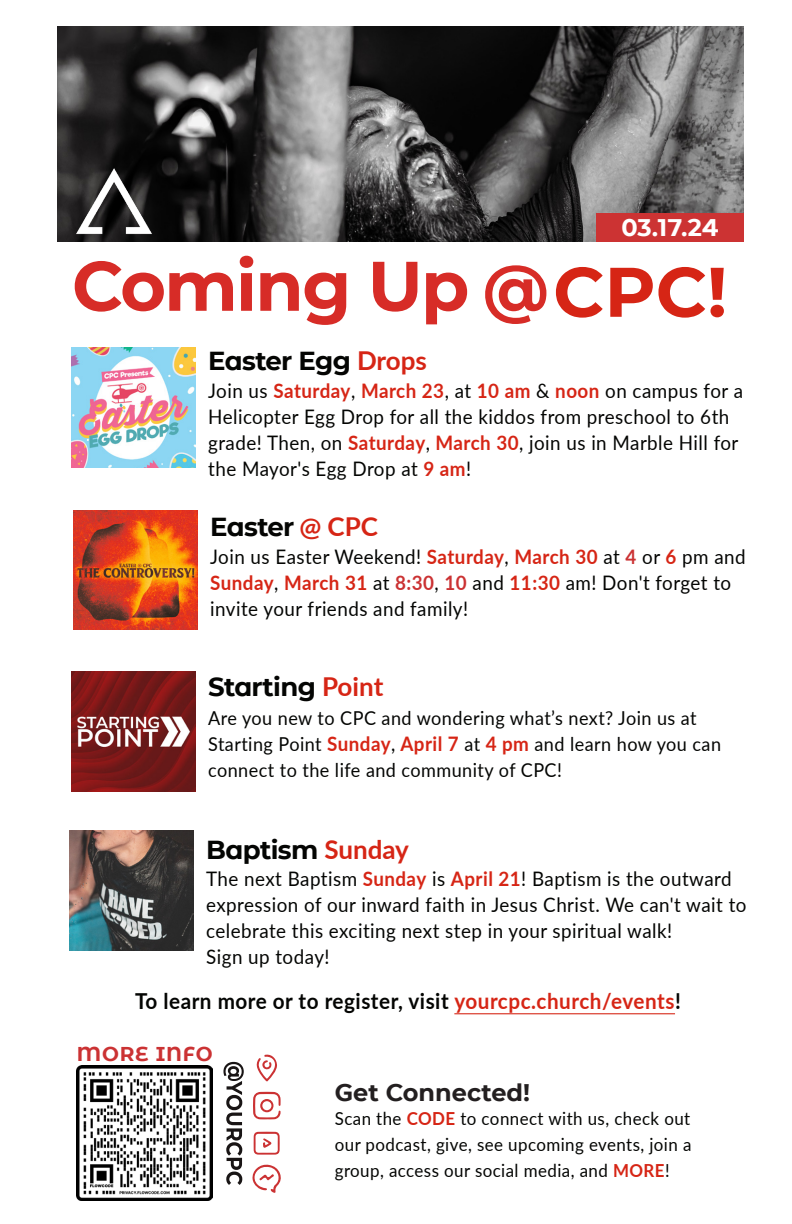
<style>
.page{position:relative;width:792px;height:1224px;background:#fff}
.page>*{position:absolute;margin:0;border:0;box-sizing:border-box;transform-origin:0 0}
.t1{font:700 70px "CMG Sans";letter-spacing:-.025em;color:#d72c27}
.t2{font:700 70px "CMG Sans";color:#d62515}
.t3{font:700 26px "CMG Sans";letter-spacing:-.025em;color:#040503}
.t4{font:700 24px "CMG Sans";color:#231f20}
.t5{font:700 24px "CMG Sans";color:#fff}
.t6{font:700 22px "Lato";letter-spacing:.025em;color:#040503;scale:.94 1}
.t7{font:20px/26px "Lato";letter-spacing:.025em;color:#040503;scale:.94 1}
.Big_Headline_Dark{font:700 20px "CMG Sans";letter-spacing:.04em;color:#cb3233}
.t8{font:19.2px/26px "Lato";letter-spacing:.025em;color:#040503;scale:.94 1}
.t9{font:18px/26px "Lato";letter-spacing:.025em;color:#040503;text-align:justify;scale:.94 1}
.s1{font-size:64px}
.s2{font-family:"Lato";color:#d62515}
.s3{font-weight:700;color:#d62515}
.s4{font-weight:700;color:#cb3233}
.s5{font-weight:700;font-size:20px;color:#d62515}
.s6{font-size:20px}
.s7{color:#d62515}
</style>
<div class="page">
<img style="left:58px;top:26px;width:686px;height:216px">
<img style="left:72px;top:169px;width:84px;height:73px">
<img style="left:76px;top:1065px;width:136px;height:136px">
<svg style="left:252px;top:1164px;width:29px;height:29px"></svg>
<svg style="left:253px;top:1092px;width:28px;height:27px"></svg>
<svg style="left:254px;top:1132px;width:26px;height:23px"></svg>
<svg style="left:256px;top:1054px;width:21px;height:28px"></svg>
<svg style="left:223px;top:1062px;width:21px;height:123px"></svg>
<hr style="left:454px;top:1013px;width:221px;height:1px;background:#d62515">
<div style="left:596px;top:213px;width:148px;height:29px;background:#c33"></div>
<img style="left:73px;top:510px;width:124px;height:120px">
<img style="left:71px;top:348px;width:124px;height:119px">
<img style="left:69px;top:831px;width:124px;height:119px">
<img style="left:71px;top:672px;width:124px;height:119px">
<p class="t5" style="left:622px;top:211px;width:98px">03.17.24</p>
<p class="t1" style="left:72px;top:235px;width:478px">Coming Up <span class="s1">@</span></p>
<p class="t2" style="left:553px;top:241px;width:176px">CPC!</p>
<p class="t3" style="left:208px;top:342px;width:220px">Easter Egg <span class="s2">Drops</span></p>
<p class="t7" style="left:208px;top:377px;width:571px">Join us <span class="s3">Saturday</span>, <span class="s3">March 23</span>, at <span class="s3">10 am</span> &amp; <span class="s3">noon</span> on campus for a Helicopter Egg Drop for all the kiddos from preschool to 6th grade! Then, on <span class="s3">Saturday</span>, <span class="s3">March 30</span>, join us in Marble Hill for the Mayor's Egg Drop at <span class="s3">9 am</span>!</p>
<p class="t3" style="left:210px;top:508px;width:169px">Easter <span class="s2">@ CPC</span></p>
<p class="t7" style="left:210px;top:543px;width:571px">Join us Easter Weekend! <span class="s3">Saturday</span>, <span class="s3">March 30</span> at <span class="s4">4</span> or <span class="s3">6</span> pm and<br><span class="s3">Sunday</span>, <span class="s3">March 31</span> at <span class="s4">8:30</span>, <span class="s4">10</span> and <span class="s3">11:30</span> am! Don't forget to invite your friends and family!</p>
<p class="t3" style="left:208px;top:668px;width:177px">Starting <span class="s2">Point</span></p>
<p class="t8" style="left:208px;top:704px;width:547px">Are you new to CPC and wondering what’s next? Join us at<br>Starting Point <span class="s5">Sunday</span><span class="s6">,</span> <span class="s5">April 7</span> at <span class="s5">4 pm</span> and learn how you can connect to the life and community of CPC!</p>
<p class="t3" style="left:206px;top:831px;width:204px">Baptism <span class="s2">Sunday</span></p>
<p class="t7" style="left:206px;top:865px;width:576px">The next Baptism <span class="s3">Sunday</span> is <span class="s3">April 21</span>! Baptism is the outward expression of our inward faith in Jesus Christ. We can't wait to celebrate this exciting next step in your spiritual walk!</p>
<p class="t7" style="left:206px;top:943px;width:133px">Sign up today!</p>
<p class="t6" style="left:135px;top:985px;width:582px">To learn more or to register, visit <span class="s7">yourcpc.church/events</span>!</p>
<p class="Big_Headline_Dark" style="left:77px;top:1040px;width:137px">MORE INFO</p>
<p class="t4" style="left:335px;top:1075px;width:197px">Get Connected!</p>
<p class="t9" style="left:335px;top:1105px;width:381px">Scan the <span class="s3">CODE</span> to connect with us, check out our podcast, give, see upcoming events, join a group, access our social media, and <span class="s3">MORE</span>!</p>
</div>
